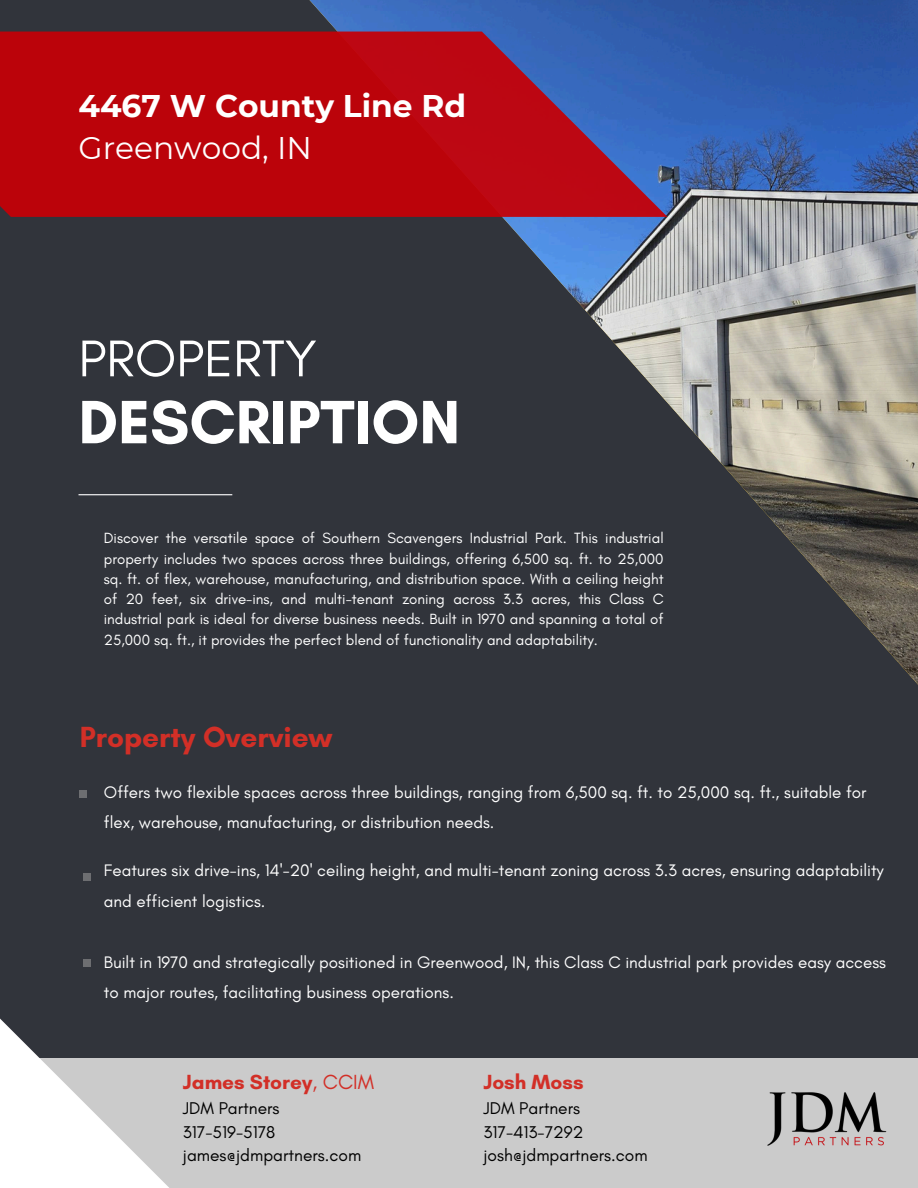
<style>
.page{position:relative;width:918px;height:1188px;background:#31343b}
.page>*{position:absolute;margin:0;border:0;box-sizing:border-box;transform-origin:0 0}
.t1{font:700 62.4px "Glacial Indifference";color:#fff}
.t2{font:52.5px "Glacial Indifference";color:#fff}
.t3{font:700 31.35px/42.8px "Montserrat";color:#fff}
.t4{font:700 29.7px "Glacial Indifference";color:#d22f27}
.t5{font:700 20.85px "Glacial Indifference";color:#d22f27}
.t6{font:17.4px "Glacial Indifference";color:#000}
.t7{font:16.95px/30.3px "Glacial Indifference";color:#fff}
.t8{font:15px/20.2px "Glacial Indifference";color:#fff;text-align:justify}
.s1{font-weight:400}
</style>
<div class="page">
<img style="left:285px;top:0;width:633px;height:685px">
<hr style="left:79px;top:494px;width:153px;height:1px;background:#fff">
<div style="left:0;top:1058px;width:918px;height:130px;background:#cbcbcb"></div>
<svg style="left:0;top:1018px;width:169px;height:170px"></svg>
<img style="left:767px;top:1092px;width:120px;height:54px">
<svg style="left:0;top:32px;width:667px;height:185px;fill:#bb030a"></svg>
<div style="left:80px;top:790px;width:7px;height:7px;background:#6d6e71"></div>
<div style="left:83px;top:873px;width:7px;height:7px;background:#6d6e71"></div>
<div style="left:83px;top:959px;width:7px;height:7px;background:#6d6e71"></div>
<h3 class="t3" style="left:79px;top:84px;width:389px">4467 W County Line Rd<br><span class="s1">Greenwood, IN</span></h3>
<h2 class="t2" style="left:79px;top:326px;width:240px">PROPERTY</h2>
<h1 class="t1" style="left:79px;top:384px;width:383px">DESCRIPTION</h1>
<p class="t8" style="left:104px;top:528px;width:561px">Discover the versatile space of Southern Scavengers Industrial Park. This industrial property includes two spaces across three buildings, offering 6,500 sq. ft. to 25,000 sq. ft. of flex, warehouse, manufacturing, and distribution space. With a ceiling height of 20 feet, six drive-ins, and multi-tenant zoning across 3.3 acres, this Class C industrial park is ideal for diverse business needs. Built in 1970 and spanning a total of 25,000 sq. ft., it provides the perfect blend of functionality and adaptability.</p>
<h5 class="t4" style="left:80px;top:719px;width:254px">Property Overview</h5>
<p class="t7" style="left:104px;top:777px;width:764px">Offers two flexible spaces across three buildings, ranging from 6,500 sq. ft. to 25,000 sq. ft., suitable for flex, warehouse, manufacturing, or distribution needs.</p>
<p class="t7" style="left:104px;top:855px;width:781px">Features six drive-ins, 14'-20' ceiling height, and multi-tenant zoning across 3.3 acres, ensuring adaptability and efficient logistics.</p>
<p class="t7" style="left:104px;top:946px;width:784px">Built in 1970 and strategically positioned in Greenwood, IN, this Class C industrial park provides easy access to major routes, facilitating business operations.</p>
<p class="t5" style="left:183px;top:1070px;width:193px">James Storey<span class="s1">, CCIM</span></p>
<p class="t5" style="left:483px;top:1070px;width:102px">Josh Moss</p>
<p class="t6" style="left:183px;top:1097px;width:98px">JDM Partners</p>
<p class="t6" style="left:183px;top:1121px;width:94px">317-519-5178</p>
<h6 class="t6" style="left:183px;top:1145px;width:180px">james@jdmpartners.com</h6>
<p class="t6" style="left:483px;top:1097px;width:98px">JDM Partners</p>
<p class="t6" style="left:483px;top:1121px;width:102px">317-413-7292</p>
<p class="t6" style="left:483px;top:1145px;width:166px">josh@jdmpartners.com</p>
</div>
